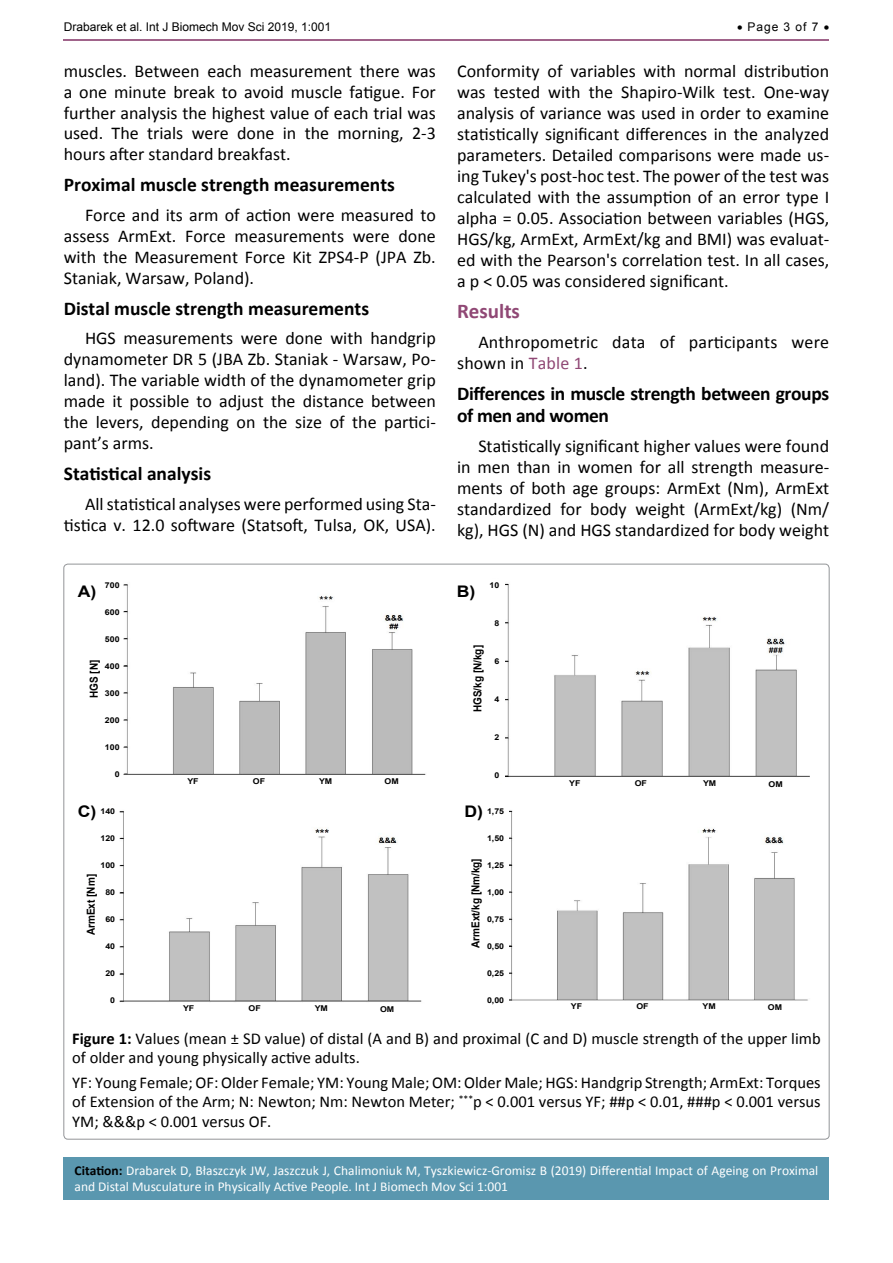
<style>
.page{position:relative;width:893px;height:1263px;background:#fff}
.page>*{position:absolute;margin:0;border:0;box-sizing:border-box;transform-origin:0 0}
.t1{font:700 21px "Calibri";color:#904875}
.t2{font:700 19.5px "Calibri";color:#000}
.t3{font:700 19.5px/22.5px "Calibri";letter-spacing:-.02em;color:#000}
.t4{font:18px/21px "Calibri";color:#000;text-align:justify}
.t5{font:16.5px/19.8px "Calibri";color:#000}
.t6{font:700 16.05px "Arial";color:#000;scale:1.1 1}
.t7{font:13.5px/16.2px "Calibri";color:#fff}
.t8{font:12px "Arial";color:#000}
.t9{font:700 10.95px "Arial";color:#000;scale:.91 1}
.t10{font:700 7.95px "Arial";color:#000;scale:1.1 1}
.s1{color:#904875}
.s2{font-weight:700}
.s3{font-weight:700;color:#000}
</style>
<div class="page">
<hr style="left:64px;top:39px;width:765px;height:2px;background:#904875">
<div style="left:64px;top:1157px;width:765px;height:42px;background:#5a97af"></div>
<img style="left:123px;top:584px;width:303px;height:191px">
<img style="left:505px;top:583px;width:305px;height:194px">
<img style="left:119px;top:811px;width:303px;height:191px">
<img style="left:509px;top:810px;width:299px;height:191px">
<p class="t8" style="left:64px;top:18px;width:269px">Drabarek et al. Int J Biomech Mov Sci 2019, 1:001</p>
<p class="t8" style="left:737px;top:18px;width:94px">• Page 3 of 7 •</p>
<p class="t4" style="left:64px;top:61px;width:374px">muscles. Between each measurement there was a one minute break to avoid muscle fatigue. For further analysis the highest value of each trial was used. The trials were done in the morning, 2-3 hours after standard breakfast.</p>
<p class="t2" style="left:64px;top:172px;width:333px">Proximal muscle strength measurements</p>
<p class="t4" style="left:64px;top:204px;width:374px;text-indent:21px">Force and its arm of action were measured to assess ArmExt. Force measurements were done with the Measurement Force Kit ZPS4-P (JPA Zb.<br>Staniak, Warsaw, Poland).</p>
<p class="t2" style="left:64px;top:296px;width:307px">Distal muscle strength measurements</p>
<p class="t4" style="left:64px;top:328px;width:374px;text-indent:21px">HGS measurements were done with handgrip dynamometer DR 5 (JBA Zb. Staniak - Warsaw, Po&shy;land). The variable width of the dynamometer grip made it possible to adjust the distance between the levers, depending on the size of the partici&shy;pant’s arms.</p>
<p class="t2" style="left:64px;top:461px;width:149px">Statistical analysis</p>
<p class="t4" style="left:64px;top:493px;width:374px;text-align:right">All statistical analyses were performed using Sta&shy;tistica v. 12.0 software (Statsoft, Tulsa, OK, USA).</p>
<p class="t4" style="left:457px;top:61px;width:374px">Conformity of variables with normal distribution was tested with the Shapiro-Wilk test. One-way analysis of variance was used in order to examine statistically significant differences in the analyzed parameters. Detailed comparisons were made us&shy;ing Tukey's post-hoc test. The power of the test was calculated with the assumption of an error type I alpha = 0.05. Association between variables (HGS, HGS/kg, ArmExt, ArmExt/kg and BMI) was evaluat&shy;ed with the Pearson's correlation test. In all cases, a p &lt; 0.05 was considered significant.</p>
<p class="t1" style="left:457px;top:298px;width:64px">Results</p>
<p class="t4" style="left:457px;top:331px;width:374px;text-indent:21px">Anthropometric data of participants were shown in <span class="s1">Table 1</span>.</p>
<p class="t3" style="left:457px;top:382px;width:374px">Differences in muscle strength between groups of men and women</p>
<p class="t4" style="left:457px;top:435px;width:374px;text-indent:21px">Statistically significant higher values were found in men than in women for all strength measure&shy;ments of both age groups: ArmExt (Nm), ArmExt standardized for body weight (ArmExt/kg) (Nm/ kg), HGS (N) and HGS standardized for body weight</p>
<p class="t10" style="left:105px;top:580px;width:15px">700</p>
<p class="t10" style="left:105px;top:606px;width:15px">600</p>
<p class="t10" style="left:105px;top:633px;width:15px">500</p>
<p class="t10" style="left:105px;top:660px;width:15px">400</p>
<p class="t10" style="left:105px;top:687px;width:15px">300</p>
<p class="t10" style="left:105px;top:714px;width:15px">200</p>
<p class="t10" style="left:105px;top:741px;width:15px">100</p>
<p class="t10" style="left:115px;top:768px;width:6px">0</p>
<p class="t10" style="left:101px;top:806px;width:15px">140</p>
<p class="t10" style="left:101px;top:833px;width:15px">120</p>
<p class="t10" style="left:101px;top:860px;width:15px">100</p>
<p class="t10" style="left:105px;top:887px;width:10px">80</p>
<p class="t10" style="left:105px;top:914px;width:10px">60</p>
<p class="t10" style="left:105px;top:941px;width:10px">40</p>
<p class="t10" style="left:105px;top:968px;width:10px">20</p>
<p class="t10" style="left:110px;top:995px;width:6px">0</p>
<p class="t10" style="left:489px;top:580px;width:10px">10</p>
<p class="t10" style="left:494px;top:617px;width:6px">8</p>
<p class="t10" style="left:494px;top:655px;width:6px">6</p>
<p class="t10" style="left:494px;top:693px;width:6px">4</p>
<p class="t10" style="left:494px;top:731px;width:6px">2</p>
<p class="t10" style="left:494px;top:769px;width:6px">0</p>
<p class="t6" style="left:78px;top:580px;width:18px">A)</p>
<p class="t6" style="left:457px;top:580px;width:18px">B)</p>
<p class="t9" style="left:470px;top:712px;width:75px;rotate:-90deg">HGS/kg [N/kg]</p>
<p class="t9" style="left:87px;top:698px;width:44px;rotate:-90deg">HGS [N]</p>
<p class="t10" style="left:187px;top:775px;width:12px">YF</p>
<p class="t10" style="left:253px;top:775px;width:13px">OF</p>
<p class="t10" style="left:319px;top:775px;width:14px">YM</p>
<p class="t10" style="left:384px;top:776px;width:14px">OM</p>
<p class="t10" style="left:569px;top:778px;width:12px">YF</p>
<p class="t10" style="left:635px;top:778px;width:13px">OF</p>
<p class="t10" style="left:703px;top:778px;width:14px">YM</p>
<p class="t10" style="left:768px;top:779px;width:14px">OM</p>
<p class="t6" style="left:78px;top:801px;width:18px">C)</p>
<p class="t6" style="left:464px;top:801px;width:18px">D)</p>
<p class="t10" style="left:487px;top:806px;width:17px">1,75</p>
<p class="t10" style="left:487px;top:833px;width:17px">1,50</p>
<p class="t10" style="left:487px;top:860px;width:17px">1,25</p>
<p class="t10" style="left:487px;top:887px;width:17px">1,00</p>
<p class="t10" style="left:487px;top:914px;width:17px">0,75</p>
<p class="t10" style="left:487px;top:941px;width:17px">0,50</p>
<p class="t10" style="left:487px;top:968px;width:17px">0,25</p>
<p class="t10" style="left:487px;top:995px;width:17px">0,00</p>
<p class="t9" style="left:468px;top:948px;width:100px;rotate:-90deg">ArmExt/kg [Nm/kg]</p>
<p class="t9" style="left:84px;top:935px;width:69px;rotate:-90deg">ArmExt [Nm]</p>
<p class="t10" style="left:183px;top:1003px;width:12px">YF</p>
<p class="t10" style="left:249px;top:1003px;width:13px">OF</p>
<p class="t10" style="left:315px;top:1003px;width:14px">YM</p>
<p class="t10" style="left:380px;top:1004px;width:14px">OM</p>
<p class="t10" style="left:571px;top:1001px;width:12px">YF</p>
<p class="t10" style="left:636px;top:1001px;width:13px">OF</p>
<p class="t10" style="left:702px;top:1001px;width:14px">YM</p>
<p class="t10" style="left:768px;top:1002px;width:14px">OM</p>
<p class="t5" style="left:72px;top:1028px;width:750px"><span class="s2">Figure 1:</span> Values (mean ± SD value) of distal (A and B) and proximal (C and D) muscle strength of the upper limb of older and young physically active adults.</p>
<p class="t5" style="left:72px;top:1072px;width:750px;text-align:justify">YF: Young Female; OF: Older Female; YM: Young Male; OM: Older Male; HGS: Handgrip Strength; ArmExt: Torques of Extension of the Arm; N: Newton; Nm: Newton Meter; <sup>***</sup>p &lt; 0.001 versus YF; ##p &lt; 0.01, ###p &lt; 0.001 versus YM; &amp;&amp;&amp;p &lt; 0.001 versus OF.</p>
<p class="t7" style="left:75px;top:1162px;width:745px"><span class="s3">Citation:</span> Drabarek D, Błaszczyk JW, Jaszczuk J, Chalimoniuk M, Tyszkiewicz-Gromisz B (2019) Differential Impact of Ageing on Proximal and Distal Musculature in Physically Active People. Int J Biomech Mov Sci 1:001</p>
</div>
